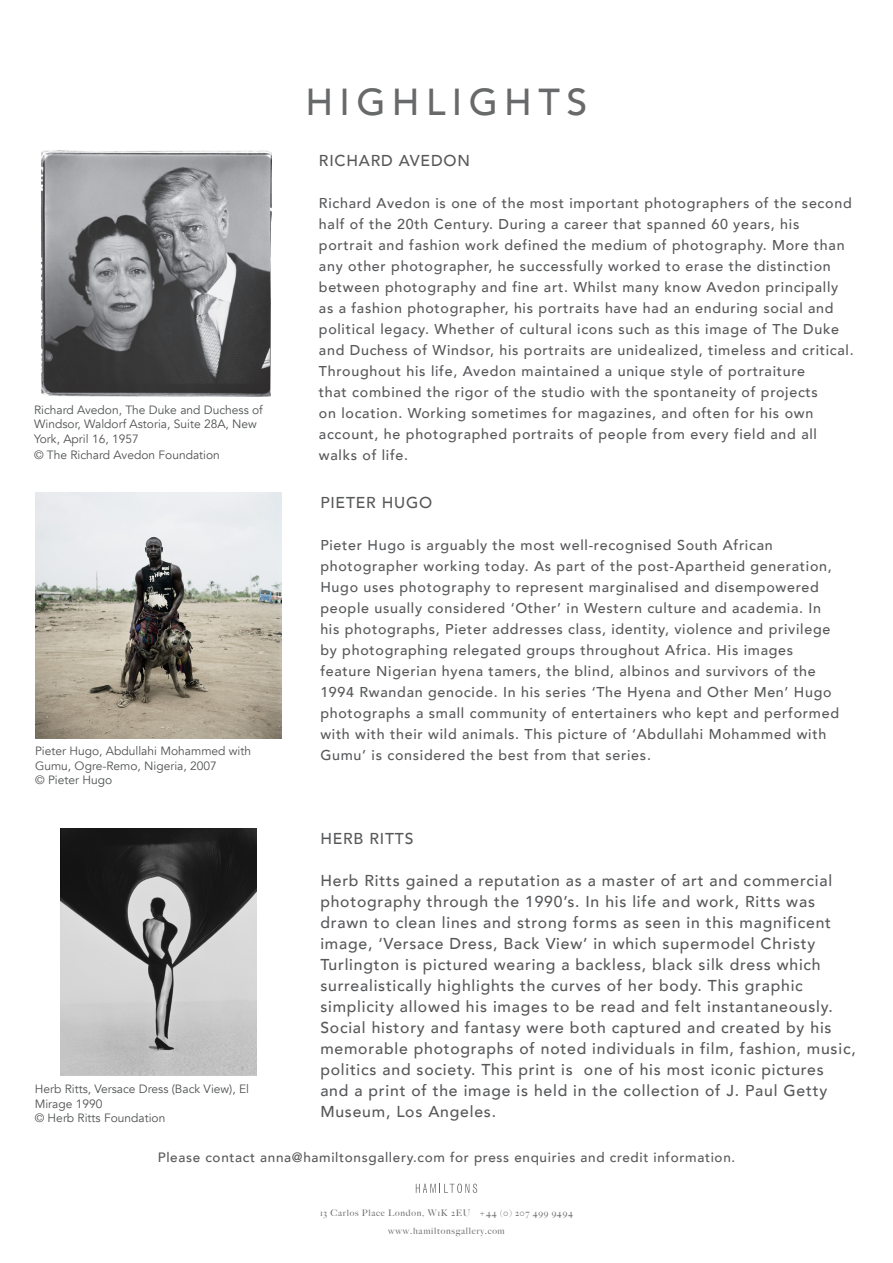
<style>
.page{position:relative;width:893px;height:1263px;background:#fff}
.page>*{position:absolute;margin:0;border:0;box-sizing:border-box;transform-origin:0 0}
.t1{font:500 37.5px "Avenir";letter-spacing:.17em;color:#68696a}
.t2{font:500 15.75px/21px "Avenir";letter-spacing:.05em;color:#57585a}
.t3{font:500 14.25px/21px "Avenir";letter-spacing:.05em;color:#57585a}
.t4{font:500 13.5px "Avenir";letter-spacing:.05em;color:#57585a}
.t5{font:12px/14.4px "Avenir";color:#4f5252}
.t6{font:500 9px "Big Caslon";letter-spacing:.08em;color:#6c6d70}
</style>
<div class="page">
<svg style="left:416px;top:1183px;width:61px;height:10px"></svg>
<img style="left:35px;top:492px;width:247px;height:247px">
<img style="left:60px;top:828px;width:197px;height:247px">
<img style="left:41px;top:150px;width:230px;height:247px">
<p class="t5" style="left:34px;top:403px;width:230px">Richard Avedon, The Duke and Duchess of<br>Windsor, Waldorf Astoria, Suite 28A, New<br>York, April 16, 1957</p>
<p class="t5" style="left:34px;top:448px;width:187px">© The Richard Avedon Foundation</p>
<p class="t5" style="left:35px;top:744px;width:218px">Pieter Hugo, Abdullahi Mohammed with<br>Gumu, Ogre-Remo, Nigeria, 2007</p>
<p class="t5" style="left:35px;top:773px;width:79px">© Pieter Hugo</p>
<p class="t5" style="left:35px;top:1082px;width:216px">Herb Ritts, Versace Dress (Back View), El<br>Mirage 1990</p>
<p class="t5" style="left:35px;top:1111px;width:132px">© Herb Ritts Foundation</p>
<p class="t1" style="left:305px;top:69px;width:283px">HIGHLIGHTS</p>
<p class="t2" style="left:319px;top:149px;width:152px">RICHARD AVEDON</p>
<p class="t3" style="left:319px;top:192px;width:536px">Richard Avedon is one of the most important photographers of the second half of the 20th Century. During a career that spanned 60 years, his portrait and fashion work defined the medium of photography. More than any other photographer, he successfully worked to erase the distinction between photography and fine art. Whilst many know Avedon principally as a fashion photographer, his portraits have had an enduring social and political legacy. Whether of cultural icons such as this image of The Duke and Duchess of Windsor, his portraits are unidealized, timeless and critical.<br>Throughout his life, Avedon maintained a unique style of portraiture<br>that combined the rigor of the studio with the spontaneity of projects<br>on location. Working sometimes for magazines, and often for his own account, he photographed portraits of people from every field and all walks of life.</p>
<p class="t2" style="left:320px;top:491px;width:113px">PIETER HUGO</p>
<p class="t3" style="left:320px;top:533px;width:520px">Pieter Hugo is arguably the most well-recognised South African photographer working today. As part of the post-Apartheid generation, Hugo uses photography to represent marginalised and disempowered people usually considered ‘Other’ in Western culture and academia. In his photographs, Pieter addresses class, identity, violence and privilege by photographing relegated groups throughout Africa. His images feature Nigerian hyena tamers, the blind, albinos and survivors of the 1994 Rwandan genocide. In his series ‘The Hyena and Other Men’ Hugo photographs a small community of entertainers who kept and performed with with their wild animals. This picture of ‘Abdullahi Mohammed with Gumu’ is considered the best from that series.</p>
<p class="t2" style="left:320px;top:827px;width:95px">HERB RITTS</p>
<p class="t2" style="left:320px;top:869px;width:537px">Herb Ritts gained a reputation as a master of art and commercial photography through the 1990’s. In his life and work, Ritts was drawn to clean lines and strong forms as seen in this magnificent image, ‘Versace Dress, Back View’ in which supermodel Christy Turlington is pictured wearing a backless, black silk dress which surrealistically highlights the curves of her body. This graphic simplicity allowed his images to be read and felt instantaneously.<br>Social history and fantasy were both captured and created by his memorable photographs of noted individuals in film, fashion, music, politics and society. This print is one of his most iconic pictures and a print of the image is held in the collection of J. Paul Getty Museum, Los Angeles.</p>
<p class="t4" style="left:158px;top:1145px;width:579px">Please contact anna@hamiltonsgallery.com for press enquiries and credit information.</p>
<p class="t6" style="left:320px;top:1205px;width:254px">13 Carlos Place London, W1K 2EU +44 (0) 207 499 9494</p>
<p class="t6" style="left:388px;top:1223px;width:118px">www.hamiltonsgallery.com</p>
</div>
